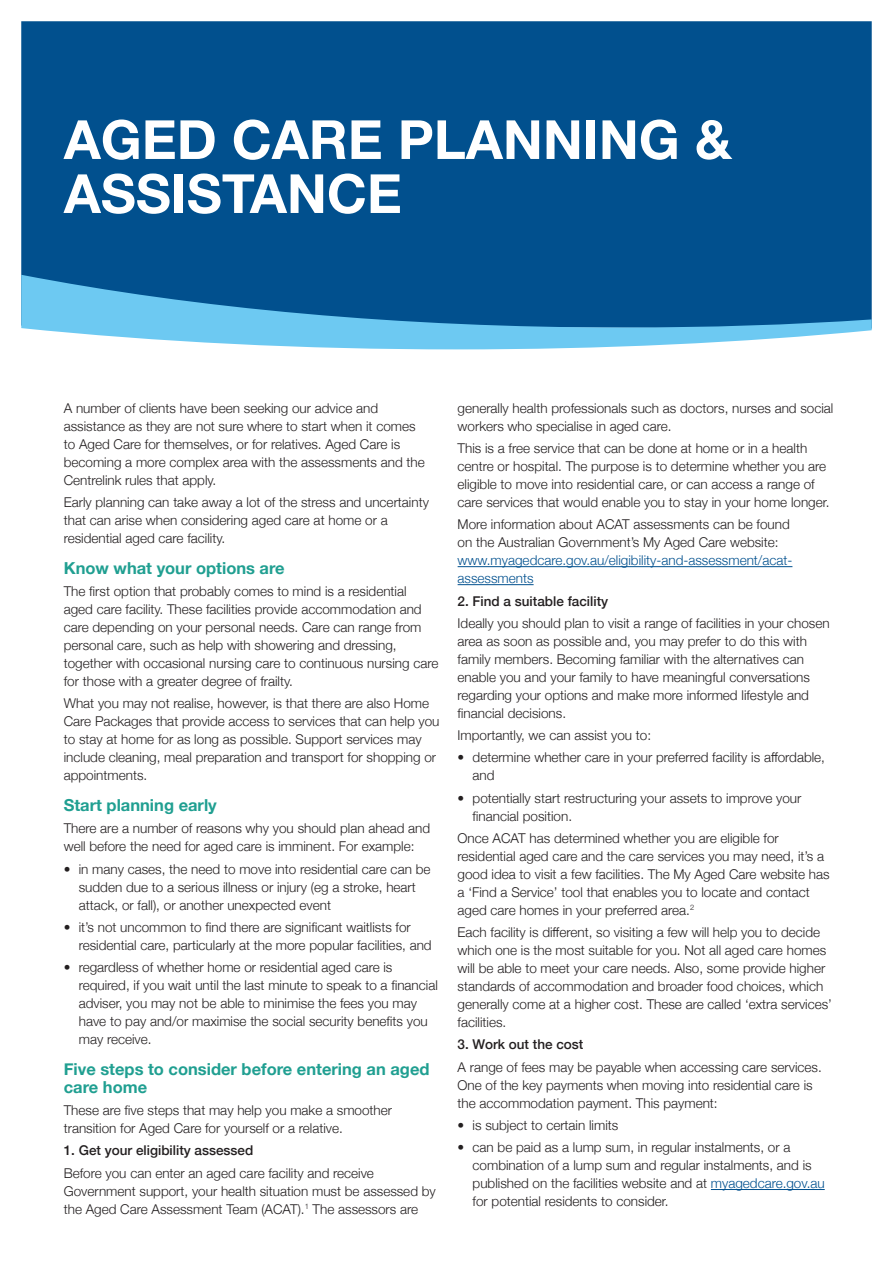
<style>
.page{position:relative;width:893px;height:1263px;background:#fff}
.page>*{position:absolute;margin:0;border:0;box-sizing:border-box;transform-origin:0 0}
.t1{font:700 54px/54px "Helvetica Neue";color:#fff}
.t2{font:700 16.5px/18px "Helvetica Neue";color:#209f91}
.t3{font:300 13.5px/18px "Helvetica Neue";color:#231f20}
.t4{font:500 13.5px "Helvetica Neue";color:#231f20}
.s1{color:#01508e}
</style>
<div class="page">
<div style="left:21px;top:21px;width:851px;height:254px;background:#01508e"></div>
<svg style="left:21px;top:275px;width:851px;height:74px;background:#3f8cbd"></svg>
<hr style="left:458px;top:566px;width:334px;height:1px;background:#01508e">
<hr style="left:458px;top:584px;width:76px;height:1px;background:#01508e">
<hr style="left:711px;top:1189px;width:114px;height:1px;background:#01508e">
<p class="t1" style="left:64px;top:114px;width:669px">AGED CARE PLANNING &amp;<br>ASSISTANCE</p>
<p class="t3" style="left:64px;top:398px;width:363px">A number of clients have been seeking our advice and assistance as they are not sure where to start when it comes to Aged Care for themselves, or for relatives. Aged Care is becoming a more complex area with the assessments and the Centrelink rules that apply.</p>
<p class="t3" style="left:64px;top:492px;width:367px">Early planning can take away a lot of the stress and uncertainty that can arise when considering aged care at home or a residential aged care facility.</p>
<p class="t2" style="left:64px;top:559px;width:222px">Know what your options are</p>
<p class="t3" style="left:64px;top:581px;width:376px">The first option that probably comes to mind is a residential aged care facility. These facilities provide accommodation and care depending on your personal needs. Care can range from personal care, such as help with showering and dressing, together with occasional nursing care to continuous nursing care for those with a greater degree of frailty.</p>
<p class="t3" style="left:64px;top:693px;width:377px">What you may not realise, however, is that there are also Home Care Packages that provide access to services that can help you to stay at home for as long as possible. Support services may include cleaning, meal preparation and transport for shopping or appointments.</p>
<p class="t2" style="left:64px;top:797px;width:155px">Start planning early</p>
<p class="t3" style="left:64px;top:818px;width:368px">There are a number of reasons why you should plan ahead and well before the need for aged care is imminent. For example:</p>
<p class="t3" style="left:79px;top:859px;width:353px;text-indent:-15px">• in many cases, the need to move into residential care can be sudden due to a serious illness or injury (eg a stroke, heart attack, or fall), or another unexpected event</p>
<p class="t3" style="left:79px;top:917px;width:354px;text-indent:-15px">• it’s not uncommon to find there are significant waitlists for residential care, particularly at the more popular facilities, and</p>
<p class="t3" style="left:79px;top:957px;width:361px;text-indent:-15px">• regardless of whether home or residential aged care is required, if you wait until the last minute to speak to a financial adviser, you may not be able to minimise the fees you may have to pay and/or maximise the social security benefits you may receive.</p>
<p class="t2" style="left:64px;top:1060px;width:367px">Five steps to consider before entering an aged care home</p>
<p class="t3" style="left:64px;top:1100px;width:330px">These are five steps that may help you make a smoother transition for Aged Care for yourself or a relative.</p>
<p class="t4" style="left:64px;top:1140px;width:191px">1. Get your eligibility assessed</p>
<p class="t3" style="left:64px;top:1163px;width:374px">Before you can enter an aged care facility and receive<br>Government support, your health situation must be assessed by the Aged Care Assessment Team (ACAT).<sup>1</sup> The assessors are</p>
<p class="t3" style="left:458px;top:398px;width:377px">generally health professionals such as doctors, nurses and social workers who specialise in aged care.</p>
<p class="t3" style="left:458px;top:438px;width:373px">This is a free service that can be done at home or in a health centre or hospital. The purpose is to determine whether you are eligible to move into residential care, or can access a range of care services that would enable you to stay in your home longer.</p>
<p class="t3" style="left:458px;top:514px;width:336px">More information about ACAT assessments can be found on the Australian Government’s My Aged Care website: <span class="s1">www.myagedcare.gov.au/eligibility-and-assessment/acat&shy;assessments</span></p>
<p class="t4" style="left:458px;top:590px;width:152px">2. Find a suitable facility</p>
<p class="t3" style="left:458px;top:613px;width:374px">Ideally you should plan to visit a range of facilities in your chosen area as soon as possible and, you may prefer to do this with family members. Becoming familiar with the alternatives can enable you and your family to have meaningful conversations regarding your options and make more informed lifestyle and financial decisions.</p>
<p class="t3" style="left:458px;top:725px;width:195px">Importantly, we can assist you to:</p>
<p class="t3" style="left:473px;top:747px;width:354px;text-indent:-15px">• determine whether care in your preferred facility is affordable, and</p>
<p class="t3" style="left:473px;top:788px;width:330px;text-indent:-15px">• potentially start restructuring your assets to improve your financial position.</p>
<p class="t3" style="left:458px;top:828px;width:373px">Once ACAT has determined whether you are eligible for residential aged care and the care services you may need, it’s a good idea to visit a few facilities. The My Aged Care website has a ‘Find a Service’ tool that enables you to locate and contact aged care homes in your preferred area.<sup>2</sup></p>
<p class="t3" style="left:458px;top:922px;width:376px">Each facility is different, so visiting a few will help you to decide which one is the most suitable for you. Not all aged care homes will be able to meet your care needs. Also, some provide higher standards of accommodation and broader food choices, which generally come at a higher cost. These are called ‘extra services’ facilities.</p>
<p class="t4" style="left:458px;top:1034px;width:127px">3. Work out the cost</p>
<p class="t3" style="left:458px;top:1057px;width:366px">A range of fees may be payable when accessing care services.<br>One of the key payments when moving into residential care is the accommodation payment. This payment:</p>
<p class="t3" style="left:458px;top:1115px;width:162px">• is subject to certain limits</p>
<p class="t3" style="left:473px;top:1137px;width:354px;text-indent:-15px">• can be paid as a lump sum, in regular instalments, or a combination of a lump sum and regular instalments, and is published on the facilities website and at <span class="s1">myagedcare.gov.au </span>for potential residents to consider.</p>
</div>
